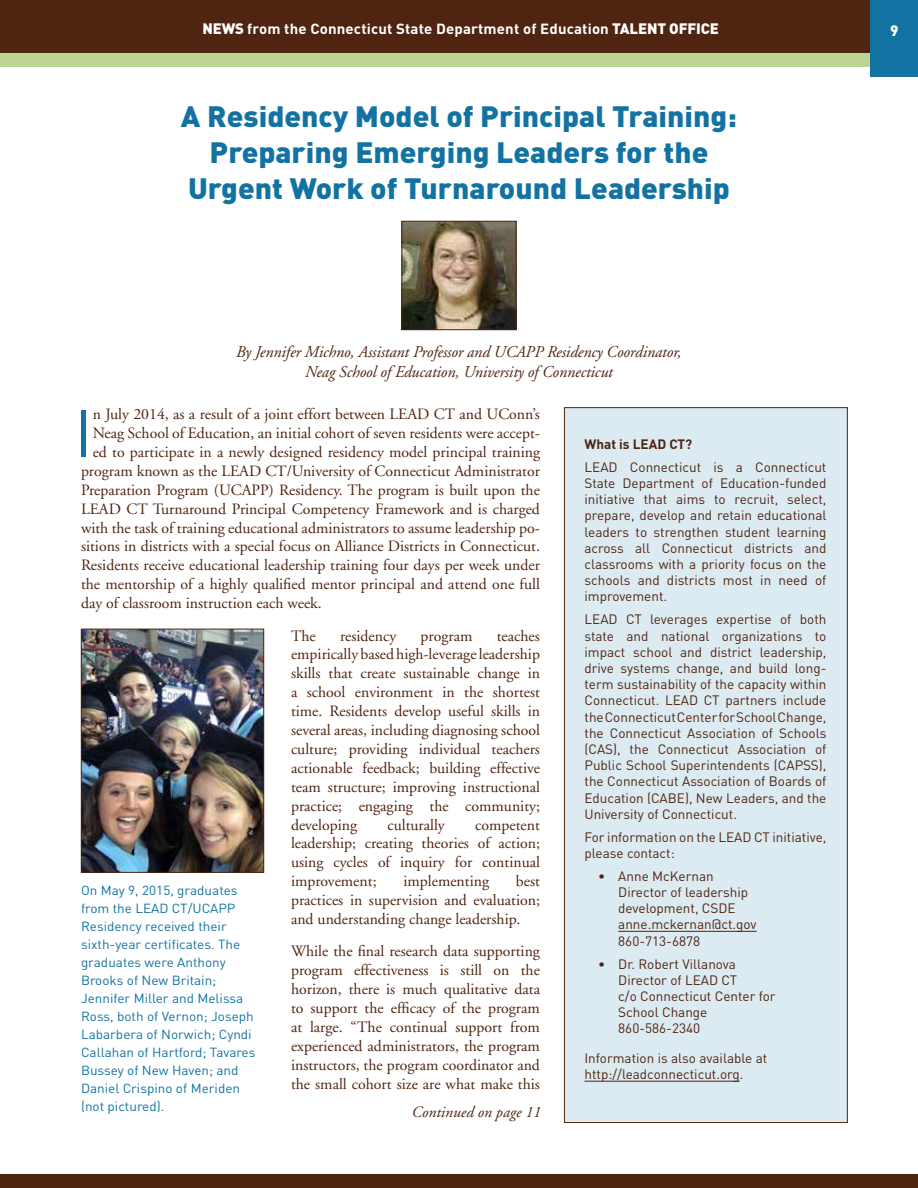
<style>
.page{position:relative;width:918px;height:1188px;background:#fff}
.page>*{position:absolute;margin:0;border:0;box-sizing:border-box;transform-origin:0 0}
.main_body_style{font:65.55px "DIN";color:#1273a2}
.t1{font:900 29.1px/36px "DIN";color:#1273a2;text-align:center}
.main_body_style-2{font:italic 16.5px/19.8px "Adobe Garamond";letter-spacing:-.005em;color:#4f2411;text-align:center}
.main_body_style-3{font:15.75px/18.9px "Adobe Garamond";color:#4f2411;text-align:justify}
.main_body_style-4{font:italic 15.75px "Adobe Garamond";color:#4f2411}
.t2{font:900 15px "DIN";color:#fff}
.t3{font:700 14.55px "DIN";letter-spacing:.01em;color:#fff}
.main_body_style-5{font:13.5px/16.2px "DIN";color:#4f2411}
.t4{font:700 13.5px "DIN";color:#4f2411}
.main_body_style-6{font:13.05px/18px "DIN";color:#1273a2}
.s1{font-weight:900;font-size:15px}
</style>
<div class="page">
<div style="left:564px;top:407px;width:284px;height:716px;background:#dceaf1;border:1px solid #4f2411"></div>
<div style="left:0;top:1174px;width:918px;height:14px;background:#4f2411"></div>
<div style="left:0;top:0;width:870px;height:54px;background:#4f2411"></div>
<div style="left:0;top:54px;width:870px;height:13px;background:#bcd592"></div>
<div style="left:870px;top:0;width:48px;height:77px;background:#1273a2"></div>
<hr style="left:618px;top:931px;width:139px;height:1px;background:#4f2411">
<hr style="left:585px;top:1081px;width:155px;height:1px;background:#4f2411">
<img style="left:404px;top:223px;width:110px;height:105px">
<div style="left:402px;top:221px;width:114px;height:109px;border:1px solid #4f2411"></div>
<img style="left:83px;top:631px;width:179px;height:240px">
<div style="left:81px;top:629px;width:183px;height:244px;border:1px solid #4f2411"></div>
<p class="t3" style="left:202px;top:19px;width:518px"><span class="s1">NEWS</span> from the Connecticut State Department of Education <span class="s1">TALENT OFFICE</span></p>
<p class="t2" style="left:890px;top:21px;width:10px">9</p>
<h1 class="t1" style="left:181px;top:97px;width:558px">A Residency Model of Principal Training:<br>Preparing Emerging Leaders for the<br>Urgent Work of Turnaround Leadership</h1>
<p class="main_body_style-2" style="left:236px;top:343px;width:447px">By Jennifer Michno, Assistant Professor and UCAPP Residency Coordinator,<br>Neag School of Education, University of Connecticut</p>
<p class="main_body_style" style="left:74px;top:392px;width:20px">I</p>
<p class="main_body_style-3" style="left:93px;top:405px;width:449px">n July 2014, as a result of a joint effort between LEAD CT and UConn’s</p>
<p class="main_body_style-3" style="left:93px;top:424px;width:449px">Neag School of Education, an initial cohort of seven residents were accept-</p>
<p class="main_body_style-3" style="left:93px;top:443px;width:449px">ed to participate in a newly designed residency model principal training</p>
<p class="main_body_style-3" style="left:81px;top:462px;width:460px">program known as the LEAD CT/University of Connecticut Administrator</p>
<p class="main_body_style-3" style="left:81px;top:481px;width:461px">Preparation Program (UCAPP) Residency. The program is built upon the</p>
<p class="main_body_style-3" style="left:81px;top:500px;width:461px">LEAD CT Turnaround Principal Competency Framework and is charged</p>
<p class="main_body_style-3" style="left:81px;top:519px;width:461px">with the task of training educational administrators to assume leadership po-</p>
<p class="main_body_style-3" style="left:81px;top:537px;width:461px">sitions in districts with a special focus on Alliance Districts in Connecticut.</p>
<p class="main_body_style-3" style="left:81px;top:556px;width:460px">Residents receive educational leadership training four days per week under</p>
<p class="main_body_style-3" style="left:81px;top:575px;width:461px">the mentorship of a highly qualified mentor principal and attend one full</p>
<p class="main_body_style-3" style="left:81px;top:594px;width:242px">day of classroom instruction each week.</p>
<p class="main_body_style-3" style="left:291px;top:627px;width:26px">The</p>
<p class="main_body_style-3" style="left:340px;top:627px;width:58px">residency</p>
<p class="main_body_style-3" style="left:421px;top:627px;width:53px">program</p>
<p class="main_body_style-3" style="left:291px;top:627px;width:251px;text-indent:206px">teaches empirically based high-leverage leadership skills that create sustainable change in a school environment in the shortest time. Residents develop useful skills in several areas, including diagnosing school culture; providing individual teachers actionable feedback; building effective team structure; improving instructional practice; engaging the community; developing</p>
<p class="main_body_style-3" style="left:387px;top:816px;width:59px">culturally</p>
<p class="main_body_style-3" style="left:291px;top:816px;width:250px;text-indent:184px">competent leadership; creating theories of action; using cycles of inquiry for continual improvement;</p>
<p class="main_body_style-3" style="left:291px;top:872px;width:250px;text-indent:225px">best practices in supervision and evaluation; and understanding change leadership.</p>
<p class="main_body_style-3" style="left:291px;top:942px;width:251px">While the final research data supporting program effectiveness is still on the horizon, there is much qualitative data to support the efficacy of the program at large. “The continual support from experienced administrators, the program instructors, the program coordinator and the small cohort size are what make this</p>
<p class="main_body_style-4" style="left:412px;top:1104px;width:131px">Continued on page 11</p>
<p class="main_body_style-3" style="left:403px;top:872px;width:87px">implementing</p>
<p class="main_body_style-6" style="left:81px;top:881px;width:176px">On May 9, 2015, graduates from the LEAD CT/UCAPP<br>Residency received their sixth-year certificates. The graduates were Anthony<br>Brooks of New Britain;<br>Jennifer Miller and Melissa<br>Ross, both of Vernon; Joseph<br>Labarbera of Norwich; Cyndi<br>Callahan of Hartford; Tavares<br>Bussey of New Haven; and<br>Daniel Crispino of Meriden (not pictured).</p>
<p class="t4" style="left:585px;top:435px;width:109px">What is LEAD CT?</p>
<p class="main_body_style-5" style="left:585px;top:459px;width:243px;text-align:justify">LEAD Connecticut is a Connecticut State Department of Education-funded initiative that aims to recruit, select, prepare, develop and retain educational leaders to strengthen student learning across all Connecticut districts and classrooms with a priority focus on the schools and districts most in need of improvement.</p>
<p class="main_body_style-5" style="left:585px;top:611px;width:243px;text-align:justify">LEAD CT leverages expertise of both state and national organizations to impact school and district leadership, drive systems change, and build long&shy;term sustainability of the capacity within Connecticut. LEAD CT partners include the Connecticut Center for School Change, the Connecticut Association of Schools (CAS), the Connecticut Association of Public School Superintendents (CAPSS), the Connecticut Association of Boards of Education (CABE), New Leaders, and the University of Connecticut.</p>
<p class="main_body_style-5" style="left:585px;top:828px;width:243px">For information on the LEAD CT initiative, please contact:</p>
<p class="main_body_style-5" style="left:618px;top:868px;width:140px;text-indent:-20px">• Anne McKernan<br>Director of leadership development, CSDE anne.mckernan@ct.gov<br>860-713-6878</p>
<p class="main_body_style-5" style="left:618px;top:955px;width:159px;text-indent:-20px">• Dr. Robert Villanova<br>Director of LEAD CT<br>c/o Connecticut Center for<br>School Change<br>860-586-2340</p>
<p class="main_body_style-5" style="left:585px;top:1050px;width:184px">Information is also available at http://leadconnecticut.org.</p>
</div>
